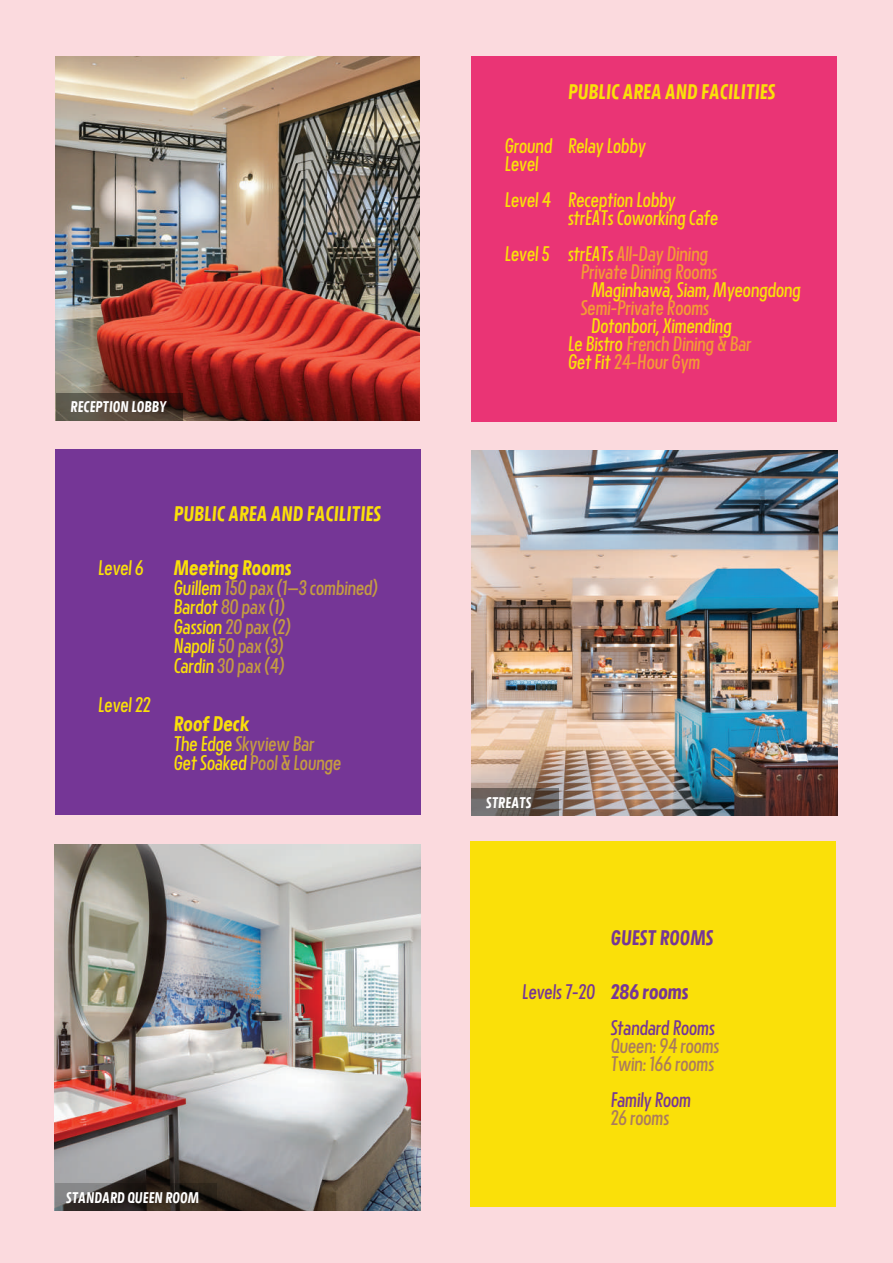
<style>
.page{position:relative;width:893px;height:1263px;background:#fbdade}
.page>*{position:absolute;margin:0;border:0;box-sizing:border-box;transform-origin:0 0}
.t1{font:italic 22.5px/19.5px "Ibis Styles Condensed";color:rgb(250 224 9/.6)}
.t2{font:italic 22.5px/18px "Ibis Styles Condensed";color:#fae009}
.t3{font:italic 700 22.5px "Ibis Styles Condensed";color:#fae009}
.t4{font:italic 22.5px "Ibis Styles Condensed";color:#753696}
.t5{font:italic 22.5px/18px "Ibis Styles Condensed";color:rgb(117 54 150/.6)}
.t6{font:italic 700 22.5px "Ibis Styles Condensed";color:#753696}
.t7{font:italic 700 16.5px "Ibis Styles Condensed";color:#fff}
.s1{font-weight:700;color:#fae009}
.s2{color:#fae009}
.s3{color:rgb(250 224 9/.6)}
</style>
<div class="page">
<div style="left:471px;top:56px;width:366px;height:366px;background:#ea3475"></div>
<div style="left:470px;top:841px;width:366px;height:366px;background:#fae009"></div>
<div style="left:55px;top:449px;width:366px;height:366px;background:#753696"></div>
<img style="left:471px;top:450px;width:366px;height:366px">
<svg style="left:471px;top:788px;width:88px;height:28px;background:#665e59"></svg>
<img style="left:55px;top:845px;width:366px;height:365px">
<svg style="left:55px;top:1183px;width:161px;height:27px;background:#38322d"></svg>
<img style="left:56px;top:57px;width:364px;height:364px">
<svg style="left:56px;top:393px;width:126px;height:28px;background:#4d3f35"></svg>
<p class="t7" style="left:71px;top:399px;width:97px">RECEPTION LOBBY</p>
<p class="t2" style="left:98px;top:560px;width:47px">Level 6</p>
<p class="t2" style="left:98px;top:697px;width:54px">Level 22</p>
<p class="t3" style="left:174px;top:503px;width:209px">PUBLIC AREA AND FACILITIES</p>
<p class="t1" style="left:174px;top:559px;width:206px"><span class="s1">Meeting Rooms<br></span><span class="s2">Guillem</span> 150 pax (1–3 combined)<br><span class="s2">Bardot</span> 80 pax (1)<br><span class="s2">Gassion</span> 20 pax (2)<br><span class="s2">Napoli</span> 50 pax (3)<br><span class="s2">Cardin</span> 30 pax (4)</p>
<p class="t1" style="left:174px;top:715px;width:169px"><span class="s1">Roof Deck<br></span><span class="s2">The Edge</span> Skyview Bar<br><span class="s2">Get Soaked</span> Pool &amp; Lounge</p>
<p class="t7" style="left:66px;top:1189px;width:135px">STANDARD QUEEN ROOM</p>
<p class="t7" style="left:71px;top:1191px;width:130px">STANDARD TWIN ROOM</p>
<p class="t2" style="left:505px;top:138px;width:49px">Ground<br>Level</p>
<p class="t2" style="left:505px;top:192px;width:48px">Level 4</p>
<p class="t2" style="left:505px;top:246px;width:46px">Level 5</p>
<p class="t3" style="left:568px;top:80px;width:209px">PUBLIC AREA AND FACILITIES</p>
<p class="t2" style="left:568px;top:138px;width:79px">Relay Lobby</p>
<p class="t2" style="left:568px;top:192px;width:151px">Reception Lobby strEATs Coworking Cafe</p>
<p class="t1" style="left:568px;top:246px;width:151px;line-height:18px;text-align:center"><span class="s2">strEATs</span>All-Day Dining<br>Private Dining Rooms</p>
<p class="t2" style="left:591px;top:282px;width:211px">Maginhawa, Siam, Myeongdong</p>
<p class="t1" style="left:581px;top:299px;width:130px">Semi-Private Rooms</p>
<p class="t2" style="left:568px;top:318px;width:185px;text-indent:23px">Dotonbori, Ximending<br>Le Bistro<span class="s3">French Dining &amp; Bar<br></span>Get Fit<span class="s3">24-Hour Gym</span></p>
<p class="t7" style="left:486px;top:794px;width:46px">STREATS</p>
<p class="t4" style="left:522px;top:980px;width:75px">Levels 7-20</p>
<p class="t6" style="left:611px;top:926px;width:104px">GUEST ROOMS</p>
<p class="t6" style="left:611px;top:980px;width:79px">286 rooms</p>
<p class="t4" style="left:611px;top:1016px;width:106px">Standard Rooms</p>
<p class="t5" style="left:611px;top:1037px;width:110px">Queen: 94 rooms<br>Twin: 166 rooms</p>
<p class="t4" style="left:611px;top:1088px;width:82px">Family Room</p>
<p class="t5" style="left:611px;top:1109px;width:60px">26 rooms</p>
</div>
